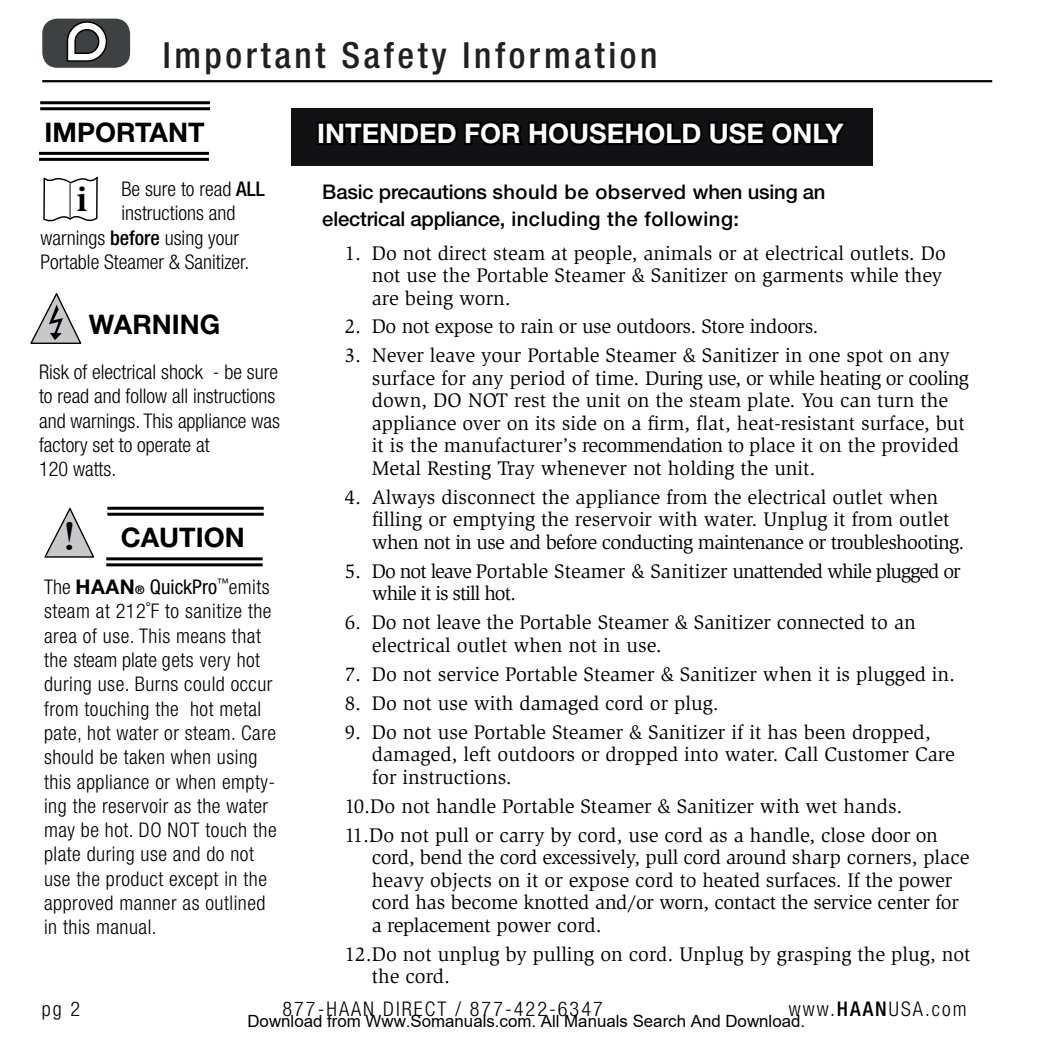
<style>
.page{position:relative;width:1053px;height:1053px;background:#fff}
.page>*{position:absolute;margin:0;border:0;box-sizing:border-box;transform-origin:0 0}
.t1{font:41.85px "Bask Old Face";color:#000;scale:1.18 1}
.t2{font:500 condensed 36px "Helvetica Neue LT Std";letter-spacing:.1em;color:#231f20}
.t3{font:700 35.1px "Slimbach";color:#000}
.t4{font:700 32.85px "Slimbach";color:#000}
.t5{font:700 27px "Helvetica Neue LT Std";color:#fff}
.t6{font:700 27px "Helvetica Neue LT Std";color:#000}
.t7{font:20.25px/22.5px "Slimbach";color:#000}
.t8{font:300 condensed 20.25px/24.3px "Helvetica Neue LT Std";letter-spacing:.025em;color:#000}
.t9{font:20.25px/22.5px "Slimbach";letter-spacing:-.02em;color:#000}
.t10{font:300 condensed 20.25px/24.3px "Helvetica Neue LT Std";color:#000}
.t11{font:500 20.25px/27px "Helvetica Neue LT Std";letter-spacing:-.01em;color:#000}
.t12{font:20.25px/22.5px "Slimbach";letter-spacing:-.05em;color:#000}
.t13{font:300 condensed 20.25px "Helvetica Neue LT Std";letter-spacing:.1em;color:#000}
.t14{font:16.88px "Arial";color:#000}
.s1{font-weight:500}
.s2{font-weight:700;font-stretch:normal}
.s3{font-weight:700;font-stretch:normal;font-size:11.7px}
.s4{font-weight:400}
</style>
<div class="page">
<hr style="left:42px;top:80px;width:950px;height:2px;background:#000">
<div style="left:291px;top:108px;width:582px;height:57px;background:#121215"></div>
<div style="left:42px;top:19px;width:88px;height:49px;background:#3e4042;border-radius:15px"></div>
<svg style="left:66px;top:21px;width:42px;height:41px"></svg>
<hr style="left:40px;top:107px;width:170px;height:3px;background:#000">
<hr style="left:40px;top:101px;width:170px;height:3px;background:#000">
<hr style="left:39px;top:158px;width:170px;height:3px;background:#000">
<hr style="left:39px;top:152px;width:170px;height:3px;background:#000">
<svg style="left:43px;top:177px;width:55px;height:45px"></svg>
<hr style="left:70px;top:184px;width:1px;height:33px;background:#000">
<svg style="left:30px;top:293px;width:52px;height:51px"></svg>
<div style="left:317px;top:121px;width:9px;height:24px;border:4px solid #000"></div>
<svg style="left:323px;top:121px;width:524px;height:25px"></svg>
<hr style="left:107px;top:513px;width:157px;height:3px;background:#000">
<hr style="left:107px;top:507px;width:157px;height:3px;background:#000">
<hr style="left:106px;top:563px;width:157px;height:3px;background:#000">
<hr style="left:106px;top:557px;width:157px;height:3px;background:#000">
<svg style="left:44px;top:508px;width:51px;height:50px"></svg>
<h2 class="t2" style="left:163px;top:34px;width:496px">Important Safety Information</h2>
<h3 class="t6" style="left:45px;top:116px;width:161px">IMPORTANT</h3>
<p class="t10" style="left:122px;top:177px;width:145px">Be sure to read <span class="s1">ALL</span></p>
<p class="t10" style="left:122px;top:201px;width:115px">instructions and</p>
<p class="t10" style="left:40px;top:225px;width:200px">warnings <span class="s1">before</span> using your</p>
<p class="t10" style="left:40px;top:250px;width:210px">Portable Steamer &amp; Sanitizer.</p>
<h3 class="t3" style="left:77px;top:178px;width:13px">i</h3>
<h1 class="t1" style="left:50px;top:216px;width:12px">!</h1>
<h3 class="t6" style="left:89px;top:307px;width:43px">WARNIN</h3>
<h3 class="t6" style="left:200px;top:307px;width:22px">G</h3>
<p class="t10" style="left:39px;top:360px;width:242px">Risk of electrical shock - be sure to read and follow all instructions and warnings. This appliance was factory set to operate at<br>120 watts.</p>
<h3 class="t4" style="left:62px;top:397px;width:12px">i</h3>
<h1 class="t1" style="left:63px;top:513px;width:12px">!</h1>
<h3 class="t6" style="left:121px;top:521px;width:125px">CAUTION</h3>
<p class="t8" style="left:44px;top:575px;width:234px">The <span class="s2">HAAN</span><span class="s3">®</span> <span class="s4">QuickPro</span><sup>™</sup>emits steam at 212˚F to sanitize the area of use. This means that the steam plate gets very hot during use. Burns could occur from touching the hot metal pate, hot water or steam. Care should be taken when using this appliance or when empty&shy;ing the reservoir as the water may be hot. DO NOT touch the plate during use and do not use the product except in the approved manner as outlined in this manual.</p>
<h3 class="t4" style="left:75px;top:694px;width:12px">i</h3>
<h3 class="t5" style="left:317px;top:117px;width:528px">INTENDED FOR HOUSEHOLD USE ONLY</h3>
<p class="t11" style="left:322px;top:178px;width:505px">Basic precautions should be observed when using an electrical appliance, including the following:</p>
<p class="t7" style="left:372px;top:242px;width:576px;text-indent:-27px">1. Do not direct steam at people, animals or at electrical outlets. Do not use the Portable Steamer &amp; Sanitizer on garments while they are being worn.</p>
<p class="t9" style="left:345px;top:316px;width:475px">2. Do not expose to rain or use outdoors. Store indoors.</p>
<p class="t7" style="left:372px;top:345px;width:599px;text-indent:-27px">3. Never leave your Portable Steamer &amp; Sanitizer in one spot on any surface for any period of time. During use, or while heating or cooling down, DO NOT rest the unit on the steam plate. You can turn the appliance over on its side on a firm, flat, heat-resistant surface, but it is the manufacturer’s recommendation to place it on the provided Metal Resting Tray whenever not holding the unit.</p>
<p class="t7" style="left:372px;top:486px;width:594px;text-indent:-27px">4. Always disconnect the appliance from the electrical outlet when filling or emptying the reservoir with water. Unplug it from outlet when not in use and before conducting maintenance or troubleshooting.</p>
<p class="t12" style="left:372px;top:560px;width:590px;text-indent:-27px">5. Do not leave Portable Steamer &amp; Sanitizer unattended while plugged or while it is still hot.</p>
<p class="t7" style="left:372px;top:611px;width:545px;text-indent:-27px">6. Do not leave the Portable Steamer &amp; Sanitizer connected to an electrical outlet when not in use.</p>
<p class="t7" style="left:345px;top:663px;width:612px">7. Do not service Portable Steamer &amp; Sanitizer when it is plugged in.</p>
<p class="t7" style="left:345px;top:692px;width:375px">8. Do not use with damaged cord or plug.</p>
<p class="t7" style="left:372px;top:721px;width:584px;text-indent:-27px">9. Do not use Portable Steamer &amp; Sanitizer if it has been dropped, damaged, left outdoors or dropped into water. Call Customer Care for instructions.</p>
<p class="t7" style="left:345px;top:792px;width:594px;line-height:29px">10.Do not handle Portable Steamer &amp; Sanitizer with wet hands.<br>11.Do not pull or carry by cord, use cord as a handle, close door on</p>
<p class="t9" style="left:372px;top:846px;width:599px">cord, bend the cord excessively, pull cord around sharp corners, place heavy objects on it or expose cord to heated surfaces. If the power cord has become knotted and/or worn, contact the service center for a replacement power cord.</p>
<p class="t7" style="left:372px;top:943px;width:600px;text-indent:-27px">12.Do not unplug by pulling on cord. Unplug by grasping the plug, not the cord.</p>
<p class="t8" style="left:42px;top:996px;width:40px">pg 2</p>
<p class="t13" style="left:282px;top:997px;width:322px">877-HAAN DIRECT / 877-422-6347</p>
<p class="t13" style="left:789px;top:997px;width:179px">www.<span class="s1">HAAN</span>USA.com</p>
<p class="t14" style="left:247px;top:1012px;width:559px">Download from Www.Somanuals.com. All Manuals Search And Download.</p>
</div>
